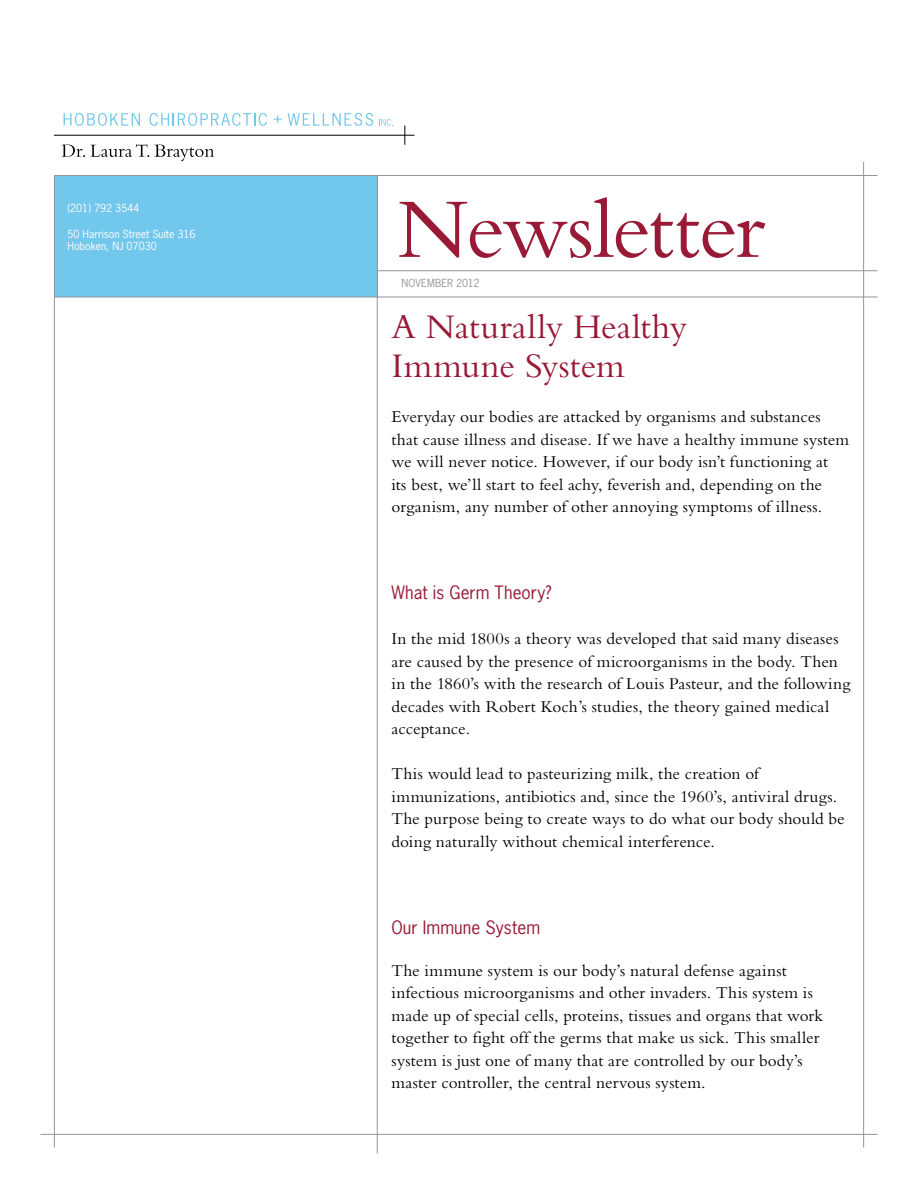
<style>
.page{position:relative;width:918px;height:1188px;background:#fff}
.page>*{position:absolute;margin:0;border:0;box-sizing:border-box;transform-origin:0 0}
.t1{font:88.5px "Bembo";letter-spacing:-.025em;color:#981a36}
.t2{font:36px/39px "Bembo";letter-spacing:.005em;color:#981a36}
.t3{font:17.4px "News Gothic";letter-spacing:.005em;color:#981a36}
.t4{font:17.25px/22.5px "Bembo";letter-spacing:.005em;color:#000}
.t5{font:10.5px/12.6px "News Gothic";color:#fff}
.t6{font:10.5px "News Gothic";color:#939598}
</style>
<div class="page">
<div style="left:54px;top:176px;width:324px;height:121px;background:#72c7ec"></div>
<hr style="left:54px;top:175px;width:824px;height:1px;background:#939598">
<hr style="left:40px;top:1134px;width:838px;height:1px;background:#939598">
<hr style="left:863px;top:162px;width:1px;height:986px;background:#939598">
<hr style="left:377px;top:176px;width:1px;height:978px;background:#939598">
<hr style="left:54px;top:297px;width:824px;height:1px;background:#939598">
<hr style="left:378px;top:270px;width:500px;height:1px;background:#939598">
<svg style="left:64px;top:113px;width:76px;height:13px"></svg>
<svg style="left:150px;top:113px;width:117px;height:13px"></svg>
<svg style="left:274px;top:115px;width:8px;height:8px"></svg>
<svg style="left:288px;top:113px;width:85px;height:13px"></svg>
<svg style="left:379px;top:119px;width:14px;height:7px"></svg>
<hr style="left:54px;top:135px;width:360px;height:1px;background:#000">
<svg style="left:404px;top:126px;width:1px;height:19px"></svg>
<svg style="left:62px;top:144px;width:152px;height:17px"></svg>
<hr style="left:54px;top:176px;width:1px;height:972px;background:#939598">
<p class="t5" style="left:68px;top:202px;width:73px">(201) 792 3544</p>
<p class="t5" style="left:68px;top:227px;width:130px">50 Harrison Street Suite 316<br>Hoboken, NJ 07030</p>
<h1 class="t1" style="left:397px;top:178px;width:369px">Newsletter</h1>
<p class="t6" style="left:402px;top:276px;width:79px">November 2012</p>
<h2 class="t2" style="left:392px;top:307px;width:297px">A Naturally Healthy<br>Immune System</h2>
<p class="t4" style="left:392px;top:405px;width:459px">Everyday our bodies are attacked by organisms and substances that cause illness and disease. If we have a healthy immune system we will never notice. However, if our body isn’t functioning at<br>its best, we’ll start to feel achy, feverish and, depending on the organism, any number of other annoying symptoms of illness.</p>
<p class="t3" style="left:392px;top:581px;width:162px">What is Germ Theory?</p>
<p class="t4" style="left:392px;top:627px;width:460px">In the mid 1800s a theory was developed that said many diseases are caused by the presence of microorganisms in the body. Then in the 1860’s with the research of Louis Pasteur, and the following decades with Robert Koch’s studies, the theory gained medical acceptance.</p>
<p class="t4" style="left:392px;top:762px;width:455px">This would lead to pasteurizing milk, the creation of immunizations, antibiotics and, since the 1960’s, antiviral drugs.<br>The purpose being to create ways to do what our body should be doing naturally without chemical interference.</p>
<p class="t3" style="left:392px;top:916px;width:150px">Our Immune System</p>
<p class="t4" style="left:392px;top:959px;width:433px">The immune system is our body’s natural defense against infectious microorganisms and other invaders. This system is made up of special cells, proteins, tissues and organs that work together to fight off the germs that make us sick. This smaller system is just one of many that are controlled by our body’s master controller, the central nervous system.</p>
</div>
